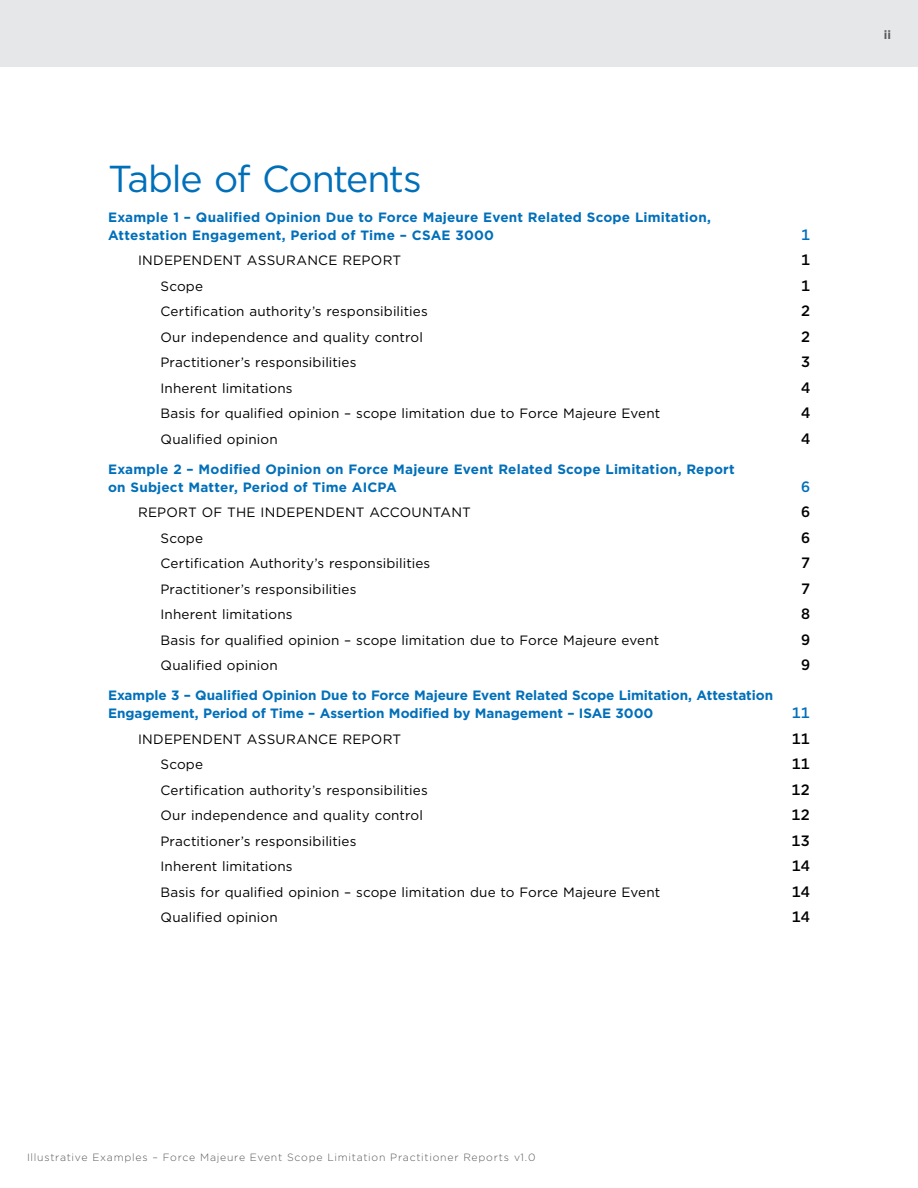
<style>
.page{position:relative;width:918px;height:1188px;background:#fff}
.page>*{position:absolute;margin:0;border:0;box-sizing:border-box;transform-origin:0 0}
.CPA_headChp{font:37.5px "Gotham";letter-spacing:-.035em;color:#006fba}
.t1{font:500 15px "Gotham";letter-spacing:.01em;color:#000}
.t2{font:500 15px "Gotham";color:#006fba}
.t3{font:13.5px "Gotham";letter-spacing:.01em;color:#000}
.t4{font:700 13.5px/18px "Gotham";letter-spacing:.01em;color:#006fba}
.t5{font:700 12px "Gotham";color:#58595b}
.t6{font:300 10.5px "Gotham";letter-spacing:.07em;color:#58595b}
</style>
<div class="page">
<div style="left:0;top:0;width:918px;height:68px;background:#e6e7e8"></div>
<h1 class="CPA_headChp" style="left:108px;top:155px;width:315px">Table of Contents</h1>
<p class="t4" style="left:108px;top:208px;width:605px">Example 1 – Qualified Opinion Due to Force Majeure Event Related Scope Limitation,<br>Attestation Engagement, Period of Time – CSAE 3000</p>
<p class="t2" style="left:801px;top:225px;width:10px">1</p>
<p class="t3" style="left:138px;top:252px;width:265px">INDEPENDENT ASSURANCE REPORT</p>
<p class="t1" style="left:801px;top:250px;width:10px">1</p>
<p class="t3" style="left:160px;top:278px;width:44px">Scope</p>
<p class="t1" style="left:801px;top:276px;width:10px">1</p>
<p class="t3" style="left:160px;top:303px;width:269px">Certification authority’s responsibilities</p>
<p class="t1" style="left:801px;top:301px;width:10px">2</p>
<p class="t3" style="left:160px;top:329px;width:264px">Our independence and quality control</p>
<p class="t1" style="left:801px;top:327px;width:10px">2</p>
<p class="t3" style="left:160px;top:354px;width:197px">Practitioner’s responsibilities</p>
<p class="t1" style="left:801px;top:352px;width:10px">3</p>
<p class="t3" style="left:160px;top:380px;width:134px">Inherent limitations</p>
<p class="t1" style="left:801px;top:378px;width:10px">4</p>
<p class="t3" style="left:160px;top:405px;width:501px">Basis for qualified opinion – scope limitation due to Force Majeure Event</p>
<p class="t1" style="left:801px;top:403px;width:10px">4</p>
<p class="t3" style="left:160px;top:431px;width:119px">Qualified opinion</p>
<p class="t1" style="left:801px;top:429px;width:10px">4</p>
<p class="t4" style="left:108px;top:460px;width:628px">Example 2 – Modified Opinion on Force Majeure Event Related Scope Limitation, Report on Subject Matter, Period of Time AICPA</p>
<p class="t2" style="left:801px;top:477px;width:10px">6</p>
<p class="t3" style="left:138px;top:504px;width:335px">REPORT OF THE INDEPENDENT ACCOUNTANT</p>
<p class="t1" style="left:801px;top:502px;width:10px">6</p>
<p class="t3" style="left:160px;top:530px;width:44px">Scope</p>
<p class="t1" style="left:801px;top:528px;width:10px">6</p>
<p class="t3" style="left:160px;top:555px;width:271px">Certification Authority’s responsibilities</p>
<p class="t1" style="left:801px;top:553px;width:10px">7</p>
<p class="t3" style="left:160px;top:581px;width:197px">Practitioner’s responsibilities</p>
<p class="t1" style="left:801px;top:579px;width:10px">7</p>
<p class="t3" style="left:160px;top:606px;width:134px">Inherent limitations</p>
<p class="t1" style="left:801px;top:604px;width:10px">8</p>
<p class="t3" style="left:160px;top:632px;width:500px">Basis for qualified opinion – scope limitation due to Force Majeure event</p>
<p class="t1" style="left:801px;top:630px;width:10px">9</p>
<p class="t3" style="left:160px;top:657px;width:119px">Qualified opinion</p>
<p class="t1" style="left:801px;top:655px;width:10px">9</p>
<p class="t4" style="left:108px;top:687px;width:667px">Example 3 – Qualified Opinion Due to Force Majeure Event Related Scope Limitation, Attestation<br>Engagement, Period of Time – Assertion Modified by Management – ISAE 3000</p>
<p class="t2" style="left:792px;top:703px;width:20px">11</p>
<p class="t3" style="left:138px;top:731px;width:265px">INDEPENDENT ASSURANCE REPORT</p>
<p class="t1" style="left:792px;top:729px;width:20px">11</p>
<p class="t3" style="left:161px;top:756px;width:44px">Scope</p>
<p class="t1" style="left:792px;top:754px;width:20px">11</p>
<p class="t3" style="left:161px;top:782px;width:269px">Certification authority’s responsibilities</p>
<p class="t1" style="left:792px;top:780px;width:20px">12</p>
<p class="t3" style="left:161px;top:807px;width:264px">Our independence and quality control</p>
<p class="t1" style="left:792px;top:805px;width:20px">12</p>
<p class="t3" style="left:161px;top:833px;width:197px">Practitioner’s responsibilities</p>
<p class="t1" style="left:792px;top:831px;width:20px">13</p>
<p class="t3" style="left:161px;top:858px;width:134px">Inherent limitations</p>
<p class="t1" style="left:792px;top:856px;width:20px">14</p>
<p class="t3" style="left:161px;top:884px;width:501px">Basis for qualified opinion – scope limitation due to Force Majeure Event</p>
<p class="t1" style="left:792px;top:882px;width:20px">14</p>
<p class="t3" style="left:161px;top:909px;width:119px">Qualified opinion</p>
<p class="t1" style="left:792px;top:907px;width:20px">14</p>
<p class="t5" style="left:884px;top:26px;width:9px">ii</p>
<p class="t6" style="left:27px;top:1151px;width:510px">Illustrative Examples – Force Majeure Event Scope Limitation Practitioner Reports v1.0</p>
</div>
